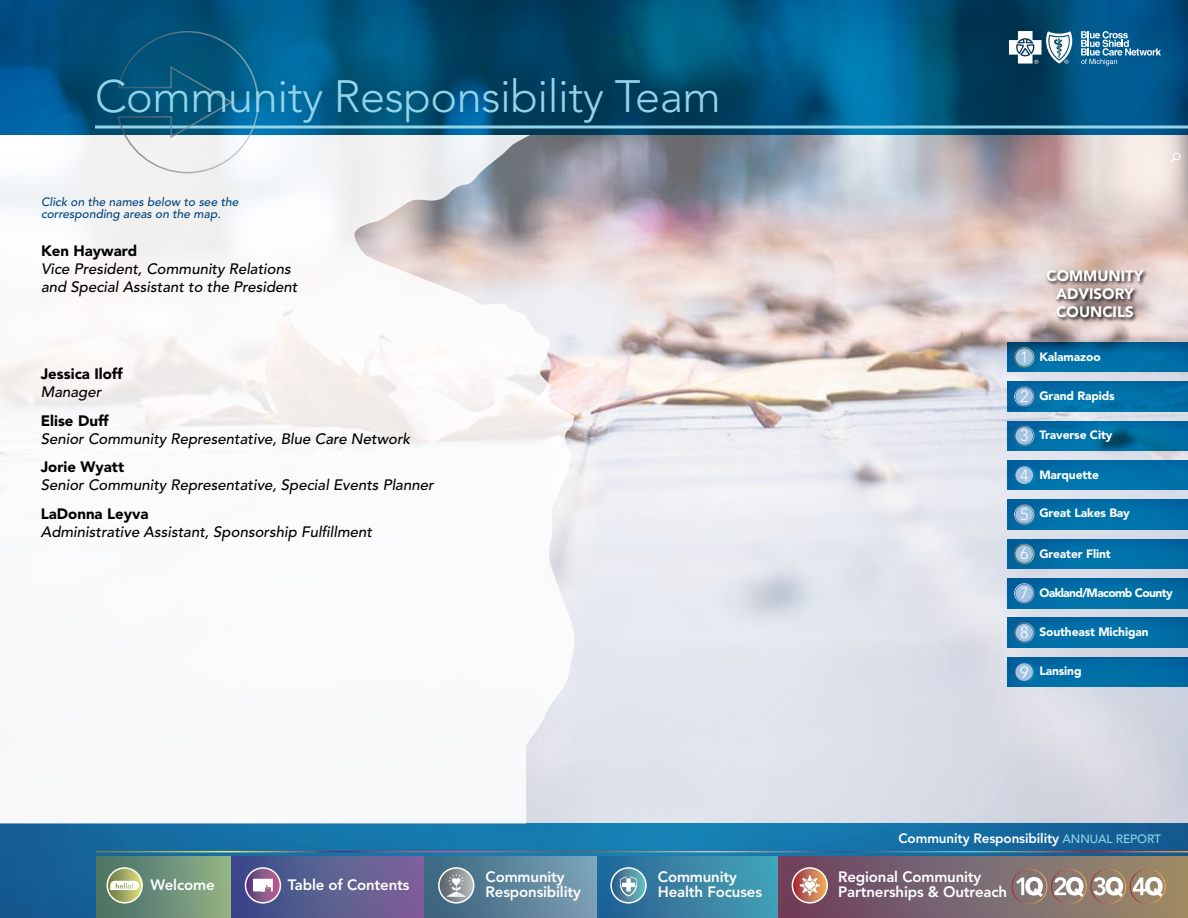
<style>
.page{position:relative;width:1188px;height:918px;background:#fff}
.page>*{position:absolute;margin:0;border:0;box-sizing:border-box;transform-origin:0 0}
.t1{font:300 45px "Avenir LT Std";letter-spacing:-.01em;color:#93d4e9}
.t2{font:italic 500 15px/18px "Avenir LT Std";color:#000}
.t3{font:800 15px/15px "Avenir LT Std";letter-spacing:-.01em;color:#fff}
.t4{font:900 15px "Avenir LT Std";color:#000}
.t5{font:900 15px/18px "Avenir LT Std";color:#fff;text-align:center}
.t6{font:800 13.5px "Avenir LT Std";letter-spacing:-.01em;color:#fff}
.t7{font:900 12px "Avenir LT Std";letter-spacing:-.01em;color:#fff}
.t8{font:italic 500 12px/12px "Avenir LT Std";color:#00467f}
.t9{font:900 12px "Avenir LT Std";letter-spacing:-.05em;color:#fff}
.s1{font-weight:300;font-size:16.2px}
.s2{font-weight:500;font-size:12px;color:#93d4e9}
</style>
<div class="page">
<img style="left:0;top:135px;width:1188px;height:689px">
<img style="left:0;top:824px;width:1188px;height:94px">
<hr style="left:97px;top:851px;width:1091px;height:1px;background:#fff">
<img style="left:0;top:0;width:1188px;height:135px">
<hr style="left:95px;top:126px;width:1093px;height:3px;background:#93d4e9">
<div style="left:97px;top:856px;width:134px;height:62px;background:linear-gradient(to right,#476f66,#92b188)"></div>
<svg style="left:107px;top:868px;width:35px;height:35px"></svg>
<div style="left:106px;top:867px;width:37px;height:37px;border:2px solid #fff;border-radius:50%"></div>
<svg style="left:110px;top:881px;width:29px;height:9px"></svg>
<div style="left:232px;top:856px;width:192px;height:62px;background:linear-gradient(to right,#39508a,#7e6698)"></div>
<svg style="left:246px;top:868px;width:34px;height:35px"></svg>
<div style="left:245px;top:867px;width:36px;height:37px;border:2px solid #fff;border-radius:50%"></div>
<svg style="left:253px;top:879px;width:20px;height:13px"></svg>
<svg style="left:1009px;top:31px;width:152px;height:35px"></svg>
<svg style="left:778px;top:856px;width:410px;height:62px;background:#7f676b"></svg>
<svg style="left:792px;top:868px;width:35px;height:35px"></svg>
<div style="left:792px;top:867px;width:36px;height:37px;border:2px solid #fff;border-radius:50%"></div>
<svg style="left:800px;top:875px;width:20px;height:21px"></svg>
<div style="left:597px;top:856px;width:180px;height:62px;background:linear-gradient(to right,#246194,#48a2b5)"></div>
<svg style="left:611px;top:868px;width:35px;height:35px"></svg>
<div style="left:610px;top:867px;width:37px;height:37px;border:2px solid #fff;border-radius:50%"></div>
<svg style="left:620px;top:876px;width:17px;height:21px"></svg>
<div style="left:425px;top:856px;width:171px;height:62px;background:linear-gradient(to right,#3a647f,#7ca1b6)"></div>
<svg style="left:439px;top:868px;width:35px;height:35px"></svg>
<div style="left:438px;top:867px;width:36px;height:37px;border:2px solid #fff;border-radius:50%"></div>
<svg style="left:447px;top:874px;width:19px;height:23px"></svg>
<svg style="left:1016px;top:877px;width:27px;height:20px"></svg>
<div style="left:1012px;top:869px;width:35px;height:35px;border:1px solid #fff;border-radius:50%"></div>
<svg style="left:1054px;top:877px;width:30px;height:20px"></svg>
<div style="left:1051px;top:869px;width:36px;height:35px;border:1px solid #fff;border-radius:50%"></div>
<svg style="left:1094px;top:877px;width:29px;height:20px"></svg>
<div style="left:1091px;top:869px;width:35px;height:35px;border:1px solid #fff;border-radius:50%"></div>
<svg style="left:1133px;top:877px;width:30px;height:20px"></svg>
<div style="left:1130px;top:869px;width:36px;height:35px;border:1px solid #fff;border-radius:50%"></div>
<svg style="left:0;top:135px;width:576px;height:688px"></svg>
<div style="left:1045px;top:269px;width:104px;height:54px;background:#000;opacity:.85"></div>
<img style="left:1008px;top:342px;width:180px;height:30px">
<svg style="left:1014px;top:347px;width:20px;height:20px"></svg>
<div style="left:1015px;top:348px;width:18px;height:18px;background:#a2c3e2;border-radius:50%"></div>
<img style="left:1008px;top:382px;width:180px;height:29px">
<img style="left:1014px;top:386px;width:20px;height:21px">
<div style="left:1015px;top:388px;width:18px;height:17px;background:#a2c3e2;border-radius:50%"></div>
<img style="left:1008px;top:421px;width:180px;height:30px">
<svg style="left:1014px;top:426px;width:20px;height:20px"></svg>
<div style="left:1015px;top:427px;width:18px;height:18px;background:#a2c3e2;border-radius:50%"></div>
<img style="left:1008px;top:460px;width:180px;height:30px">
<svg style="left:1014px;top:465px;width:20px;height:20px"></svg>
<div style="left:1015px;top:466px;width:18px;height:18px;background:#a2c3e2;border-radius:50%"></div>
<img style="left:1008px;top:500px;width:180px;height:29px">
<img style="left:1014px;top:504px;width:20px;height:21px">
<div style="left:1015px;top:506px;width:18px;height:17px;background:#a2c3e2;border-radius:50%"></div>
<img style="left:1008px;top:539px;width:180px;height:30px">
<svg style="left:1014px;top:544px;width:20px;height:20px"></svg>
<div style="left:1015px;top:545px;width:18px;height:18px;background:#a2c3e2;border-radius:50%"></div>
<img style="left:1008px;top:579px;width:180px;height:29px">
<img style="left:1014px;top:583px;width:20px;height:21px">
<div style="left:1015px;top:584px;width:18px;height:18px;background:#a2c3e2;border-radius:50%"></div>
<img style="left:1008px;top:618px;width:180px;height:29px">
<svg style="left:1014px;top:622px;width:20px;height:21px"></svg>
<div style="left:1015px;top:624px;width:18px;height:18px;background:#a2c3e2;border-radius:50%"></div>
<img style="left:1008px;top:657px;width:180px;height:30px">
<svg style="left:1014px;top:662px;width:20px;height:20px"></svg>
<div style="left:1015px;top:663px;width:18px;height:18px;background:#a2c3e2;border-radius:50%"></div>
<svg style="left:117px;top:30px;width:142px;height:144px"></svg>
<svg style="left:1171px;top:153px;width:10px;height:10px"></svg>
<h1 class="t1" style="left:95px;top:70px;width:627px">Community Responsibility Team</h1>
<p class="t8" style="left:41px;top:197px;width:199px">Click on the names below to see the corresponding areas on the map.</p>
<p class="t4" style="left:41px;top:242px;width:98px">Ken Hayward</p>
<p class="t2" style="left:41px;top:260px;width:258px">Vice President, Community Relations and Special Assistant to the President</p>
<p class="t4" style="left:41px;top:365px;width:83px">Jessica Iloff</p>
<p class="t2" style="left:41px;top:383px;width:62px">Manager</p>
<p class="t4" style="left:41px;top:411px;width:70px">Elise Duff</p>
<p class="t2" style="left:41px;top:430px;width:371px">Senior Community Representative, Blue Care Network</p>
<p class="t4" style="left:41px;top:458px;width:85px">Jorie Wyatt</p>
<p class="t2" style="left:41px;top:477px;width:394px">Senior Community Representative, Special Events Planner</p>
<p class="t4" style="left:41px;top:505px;width:109px">LaDonna Leyva</p>
<p class="t2" style="left:41px;top:523px;width:333px">Administrative Assistant, Sponsorship Fulfillment</p>
<p class="t5" style="left:1046px;top:267px;width:99px">COMMUNITY<br>ADVISORY<br>COUNCILS</p>
<p class="t7" style="left:1020px;top:350px;width:82px"><span class="s1">1</span> Kalamazoo</p>
<p class="t7" style="left:1020px;top:389px;width:96px"><span class="s1">2</span> Grand Rapids</p>
<p class="t7" style="left:1020px;top:428px;width:94px"><span class="s1">3</span> Traverse City</p>
<p class="t7" style="left:1020px;top:468px;width:80px"><span class="s1">4</span> Marquette</p>
<p class="t7" style="left:1020px;top:506px;width:111px"><span class="s1">5</span> Great Lakes Bay</p>
<p class="t7" style="left:1020px;top:546px;width:92px"><span class="s1">6</span> Greater Flint</p>
<p class="t9" style="left:1020px;top:585px;width:154px"><span class="s1">7</span> Oakland/Macomb County</p>
<p class="t7" style="left:1020px;top:625px;width:130px"><span class="s1">8</span> Southeast Michigan</p>
<p class="t7" style="left:1020px;top:664px;width:63px"><span class="s1">9</span> Lansing</p>
<p class="t6" style="left:899px;top:831px;width:264px">Community Responsibility <span class="s2">ANNUAL REPORT</span></p>
<p class="t3" style="left:151px;top:877px;width:66px">Welcome</p>
<p class="t3" style="left:288px;top:877px;width:123px">Table of Contents</p>
<p class="t3" style="left:838px;top:869px;width:170px">Regional Community<br>Partnerships &amp; Outreach</p>
<p class="t3" style="left:658px;top:869px;width:106px">Community<br>Health Focuses</p>
<p class="t3" style="left:486px;top:869px;width:97px">Community<br>Responsibility</p>
</div>
